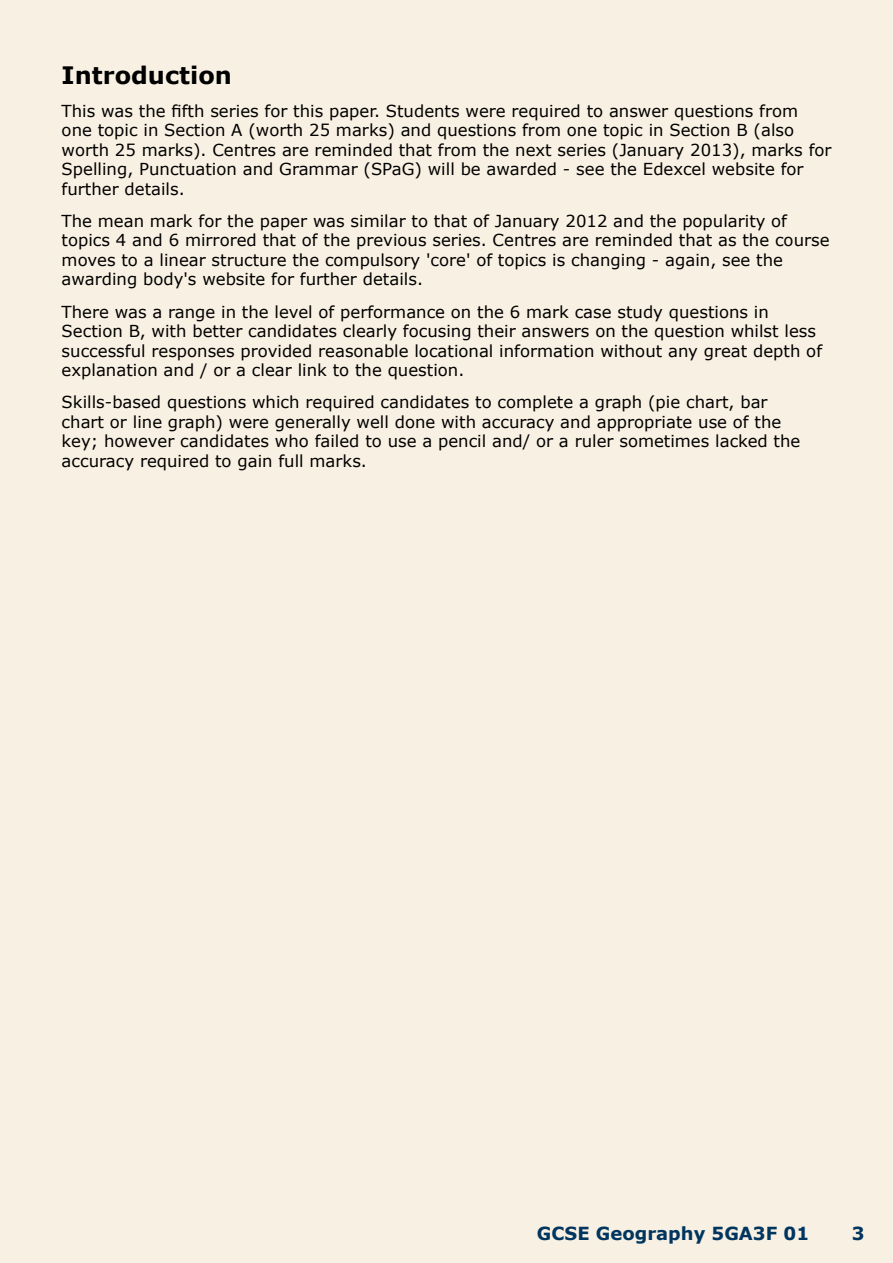
<style>
.page{position:relative;width:893px;height:1263px;background:#f8f0e2}
.page>*{position:absolute;margin:0;border:0;box-sizing:border-box;transform-origin:0 0}
.t1{font:700 24px "Verdana";color:#000}
.t2{font:700 18px "Verdana";color:#00355f}
.t3{font:16.5px/19.5px "Verdana";color:#000}
</style>
<div class="page">
<h1 class="t1" style="left:62px;top:60px;width:172px">Introduction</h1>
<p class="t3" style="left:62px;top:100px;width:771px">This was the fifth series for this paper. Students were required to answer questions from one topic in Section A (worth 25 marks) and questions from one topic in Section B (also worth 25 marks). Centres are reminded that from the next series (January 2013), marks for Spelling, Punctuation and Grammar (SPaG) will be awarded - see the Edexcel website for further details.</p>
<p class="t3" style="left:62px;top:210px;width:769px">The mean mark for the paper was similar to that of January 2012 and the popularity of topics 4 and 6 mirrored that of the previous series. Centres are reminded that as the course moves to a linear structure the compulsory 'core' of topics is changing - again, see the awarding body's website for further details.</p>
<p class="t3" style="left:62px;top:301px;width:762px">There was a range in the level of performance on the 6 mark case study questions in Section B, with better candidates clearly focusing their answers on the question whilst less successful responses provided reasonable locational information without any great depth of explanation and / or a clear link to the question.</p>
<p class="t3" style="left:62px;top:392px;width:740px">Skills-based questions which required candidates to complete a graph (pie chart, bar chart or line graph) were generally well done with accuracy and appropriate use of the key; however candidates who failed to use a pencil and/ or a ruler sometimes lacked the accuracy required to gain full marks.</p>
<p class="t2" style="left:537px;top:1222px;width:274px">GCSE Geography 5GA3F 01</p>
<p class="t2" style="left:852px;top:1222px;width:14px">3</p>
</div>
